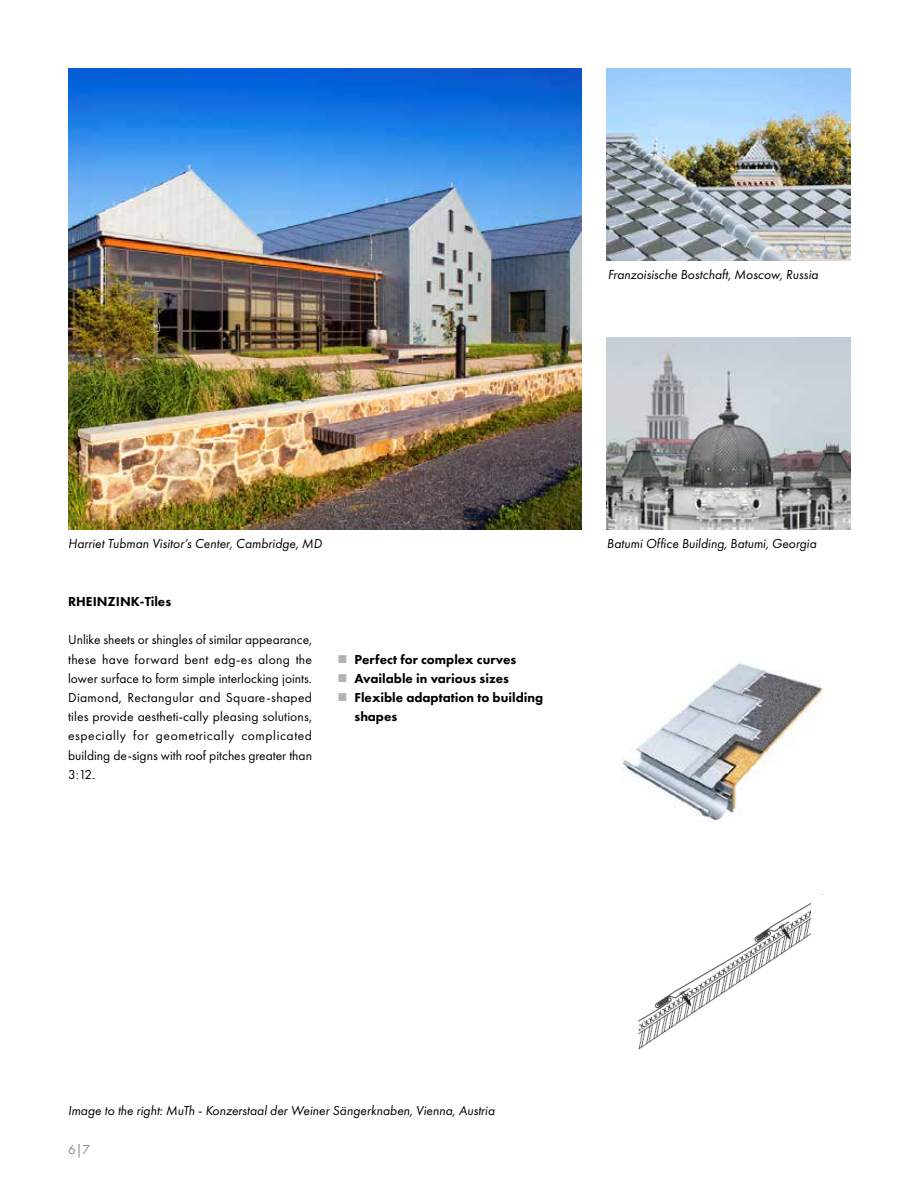
<style>
.page{position:relative;width:919px;height:1187px;background:#fff}
.page>*{position:absolute;margin:0;border:0;box-sizing:border-box;transform-origin:0 0}
.t1{font:13.5px/19.2px "Futura PT";color:#000;text-align:justify}
.t2{font:italic 13.5px "Futura PT";color:#000}
.t3{font:800 13.5px/19.2px "Futura PT";color:#000}
.t4{font:13.5px "Futura PT";color:#878787}
</style>
<div class="page">
<img style="left:68px;top:68px;width:513px;height:461px">
<img style="left:607px;top:337px;width:243px;height:192px">
<img style="left:607px;top:68px;width:243px;height:192px">
<img style="left:621px;top:661px;width:202px;height:160px">
<img style="left:638px;top:894px;width:185px;height:156px">
<p class="t2" style="left:607px;top:267px;width:212px">Franzoisische Bostchaft, Moscow, Russia</p>
<p class="t2" style="left:68px;top:536px;width:255px">Harriet Tubman Visitor’s Center, Cambridge, MD</p>
<p class="t2" style="left:607px;top:536px;width:211px">Batumi Office Building, Batumi, Georgia</p>
<p class="t3" style="left:68px;top:591px;width:105px">RHEINZINK-Tiles</p>
<p class="t1" style="left:68px;top:630px;width:245px">Unlike sheets or shingles of similar appearance, these have forward bent edg-es along the lower surface to form simple interlocking joints.<br>Diamond, Rectangular and Square-shaped tiles provide aestheti-cally pleasing solutions, especially for geometrically complicated building de-signs with roof pitches greater than 3:12.</p>
<p class="t3" style="left:354px;top:649px;width:190px">Perfect for complex curves<br>Available in various sizes<br>Flexible adaptation to building shapes</p>
<p class="t2" style="left:68px;top:1102px;width:428px">Image to the right: MuTh - Konzerstaal der Weiner Sängerknaben, Vienna, Austria</p>
<p class="t4" style="left:68px;top:1140px;width:24px">6|7</p>
</div>
